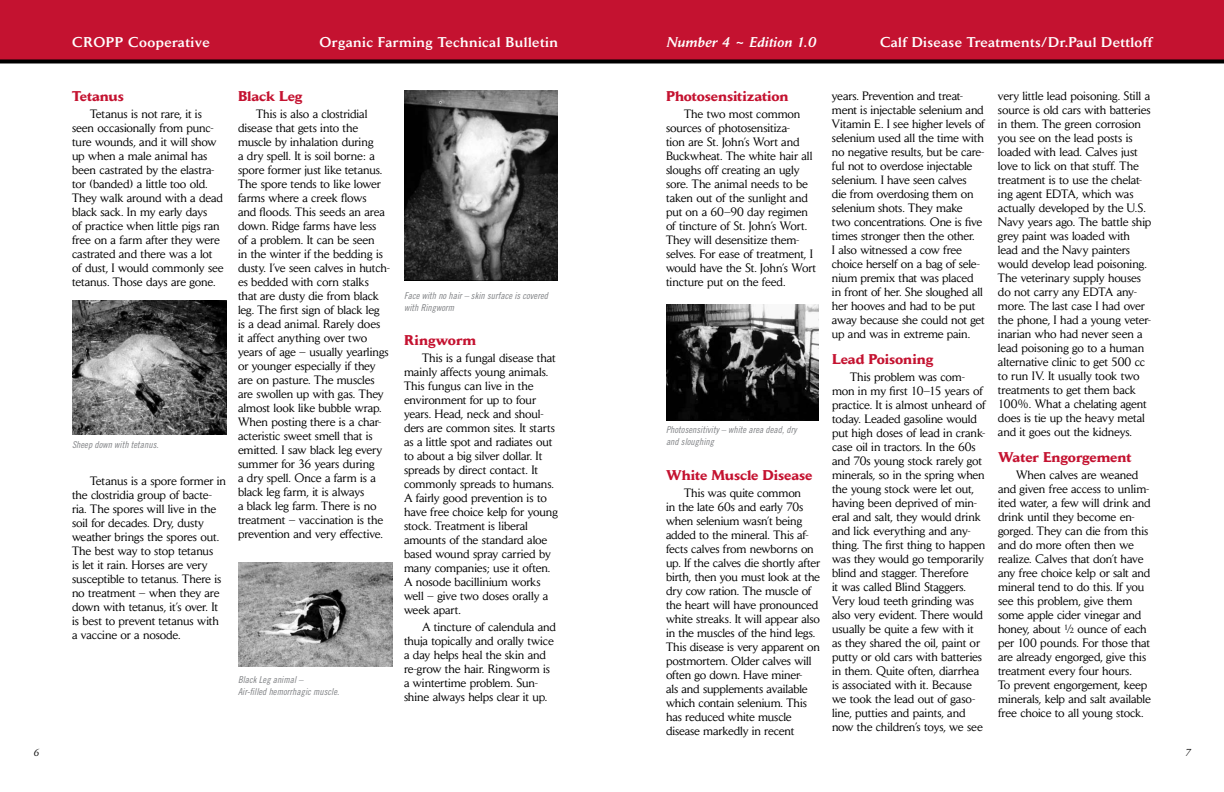
<style>
.page{position:relative;width:1224px;height:792px;background:#fff}
.page>*{position:absolute;margin:0;border:0;box-sizing:border-box;transform-origin:0 0}
.t1{font:700 14px "Daily News";letter-spacing:-.005em;color:#c41230}
.t2{font:500 14px "Daily News";letter-spacing:.035em;color:#fff}
.t3{font:italic 500 14px "Daily News";letter-spacing:.025em;color:#fff}
.t4{font:12px/14px "Daily News";letter-spacing:-.01em;color:#000}
.t5{font:italic 10px "Daily News";color:#000}
.t6{font:9.5px/12px "Trade Gothic Cond Eighteen Obl";letter-spacing:.005em;color:#808285}
</style>
<div class="page">
<div style="left:0;top:0;width:1224px;height:63px;background:#c41230"></div>
<img style="left:404px;top:90px;width:154px;height:191px">
<img style="left:238px;top:562px;width:154px;height:105px">
<img style="left:72px;top:301px;width:155px;height:134px">
<img style="left:666px;top:304px;width:153px;height:116px">
<p class="t2" style="left:72px;top:34px;width:139px">CROPP Cooperative</p>
<p class="t2" style="left:320px;top:34px;width:240px">Organic Farming Technical Bulletin</p>
<p class="t3" style="left:666px;top:34px;width:151px">Number 4 ~ Edition 1.0</p>
<p class="t2" style="left:880px;top:34px;width:274px">Calf Disease Treatments/Dr.Paul Dettloff</p>
<p class="t1" style="left:72px;top:87px;width:53px">Tetanus</p>
<p class="t4" style="left:72px;top:107px;width:153px;text-indent:18px">Tetanus is not rare, it is seen occasionally from punc&shy;ture wounds, and it will show up when a male animal has been castrated by the elastra&shy;tor (banded) a little too old.<br>They walk around with a dead black sack. In my early days<br>of practice when little pigs ran free on a farm after they were castrated and there was a lot of dust, I would commonly see tetanus. Those days are gone.</p>
<p class="t6" style="left:72px;top:438px;width:88px">Sheep down with tetanus.</p>
<p class="t4" style="left:72px;top:474px;width:156px;text-indent:18px">Tetanus is a spore former in the clostridia group of bacte&shy;ria. The spores will live in the soil for decades. Dry, dusty weather brings the spores out.<br>The best way to stop tetanus<br>is let it rain. Horses are very susceptible to tetanus. There is no treatment – when they are down with tetanus, it’s over. It is best to prevent tetanus with a vaccine or a nosode.</p>
<p class="t1" style="left:238px;top:87px;width:66px">Black Leg</p>
<p class="t4" style="left:238px;top:107px;width:153px;text-indent:18px">This is also a clostridial disease that gets into the muscle by inhalation during<br>a dry spell. It is soil borne: a spore former just like tetanus.<br>The spore tends to like lower farms where a creek flows<br>and floods. This seeds an area down. Ridge farms have less<br>of a problem. It can be seen<br>in the winter if the bedding is dusty. I’ve seen calves in hutch&shy;es bedded with corn stalks that are dusty die from black leg. The first sign of black leg<br>is a dead animal. Rarely does<br>it affect anything over two years of age – usually yearlings or younger especially if they are on pasture. The muscles are swollen up with gas. They almost look like bubble wrap.<br>When posting there is a char&shy;acteristic sweet smell that is emitted. I saw black leg every summer for 36 years during<br>a dry spell. Once a farm is a black leg farm, it is always<br>a black leg farm. There is no treatment – vaccination is the prevention and very effective.</p>
<p class="t6" style="left:238px;top:674px;width:103px">Black Leg animal –<br>Air-filled hemorrhagic muscle.</p>
<p class="t6" style="left:404px;top:290px;width:145px">Face with no hair – skin surface is covered with Ringworm</p>
<p class="t1" style="left:404px;top:331px;width:74px">Ringworm</p>
<p class="t4" style="left:404px;top:351px;width:155px;text-indent:18px">This is a fungal disease that mainly affects young animals.<br>This fungus can live in the environment for up to four years. Head, neck and shoul&shy;ders are common sites. It starts as a little spot and radiates out to about a big silver dollar. It spreads by direct contact. It commonly spreads to humans.<br>A fairly good prevention is to have free choice kelp for young stock. Treatment is liberal amounts of the standard aloe based wound spray carried by many companies; use it often.<br>A nosode bacillinium works well – give two doses orally a week apart.</p>
<p class="t4" style="left:404px;top:620px;width:154px;text-indent:18px">A tincture of calendula and thuja topically and orally twice a day helps heal the skin and re-grow the hair. Ringworm is a wintertime problem. Sun&shy;shine always helps clear it up.</p>
<p class="t1" style="left:666px;top:87px;width:124px">Photosensitization</p>
<p class="t4" style="left:666px;top:107px;width:152px;text-indent:18px">The two most common sources of photosensitiza-<br>tion are St. John’s Wort and<br>Buckwheat. The white hair all sloughs off creating an ugly sore. The animal needs to be taken out of the sunlight and put on a 60–90 day regimen of tincture of St. John’s Wort.<br>They will desensitize them&shy;selves. For ease of treatment, I would have the St. John’s Wort tincture put on the feed.</p>
<p class="t6" style="left:666px;top:423px;width:132px">Photosensitivity – white area dead, dry and sloughing</p>
<p class="t1" style="left:666px;top:466px;width:148px">White Muscle Disease</p>
<p class="t4" style="left:666px;top:486px;width:156px;text-indent:18px">This was quite common<br>in the late 60s and early 70s when selenium wasn’t being added to the mineral. This af&shy;fects calves from newborns on up. If the calves die shortly after birth, then you must look at the dry cow ration. The muscle of the heart will have pronounced white streaks. It will appear also in the muscles of the hind legs.<br>This disease is very apparent on postmortem. Older calves will often go down. Have miner-<br>als and supplements available which contain selenium. This has reduced white muscle disease markedly in recent</p>
<p class="t4" style="left:832px;top:88px;width:154px">years. Prevention and treat&shy;ment is injectable selenium and<br>Vitamin E. I see higher levels of selenium used all the time with no negative results, but be care&shy;ful not to overdose injectable selenium. I have seen calves<br>die from overdosing them on selenium shots. They make<br>two concentrations. One is five times stronger then the other.<br>I also witnessed a cow free choice herself on a bag of sele&shy;nium premix that was placed in front of her. She sloughed all her hooves and had to be put away because she could not get up and was in extreme pain.</p>
<p class="t1" style="left:832px;top:350px;width:103px">Lead Poisoning</p>
<p class="t4" style="left:832px;top:369px;width:155px;text-indent:18px">This problem was com&shy;mon in my first 10–15 years of practice. It is almost unheard of today. Leaded gasoline would put high doses of lead in crank&shy;case oil in tractors. In the 60s and 70s young stock rarely got minerals, so in the spring when the young stock were let out, having been deprived of min&shy;eral and salt, they would drink and lick everything and any&shy;thing. The first thing to happen was they would go temporarily blind and stagger. Therefore<br>it was called Blind Staggers.<br>Very loud teeth grinding was also very evident. There would usually be quite a few with it as they shared the oil, paint or putty or old cars with batteries in them. Quite often, diarrhea is associated with it. Because we took the lead out of gaso&shy;line, putties and paints, and now the children’s toys, we see</p>
<p class="t4" style="left:998px;top:88px;width:155px">very little lead poisoning. Still a source is old cars with batteries in them. The green corrosion you see on the lead posts is loaded with lead. Calves just love to lick on that stuff. The treatment is to use the chelat&shy;ing agent EDTA, which was actually developed by the U.S.<br>Navy years ago. The battle ship grey paint was loaded with lead and the Navy painters would develop lead poisoning.<br>The veterinary supply houses do not carry any EDTA any&shy;more. The last case I had over the phone, I had a young veter&shy;inarian who had never seen a lead poisoning go to a human alternative clinic to get 500 cc to run IV. It usually took two treatments to get them back<br>100%. What a chelating agent does is tie up the heavy metal and it goes out the kidneys.</p>
<p class="t1" style="left:998px;top:448px;width:135px">Water Engorgement</p>
<p class="t4" style="left:998px;top:467px;width:154px;text-indent:18px">When calves are weaned and given free access to unlim&shy;ited water, a few will drink and drink until they become en&shy;gorged. They can die from this and do more often then we realize. Calves that don’t have any free choice kelp or salt and mineral tend to do this. If you see this problem, give them some apple cider vinegar and honey, about ½ ounce of each per 100 pounds. For those that are already engorged, give this treatment every four hours.<br>To prevent engorgement, keep minerals, kelp and salt available free choice to all young stock.</p>
<p class="t5" style="left:33px;top:747px;width:7px">6</p>
<p class="t5" style="left:1185px;top:747px;width:7px">7</p>
</div>
